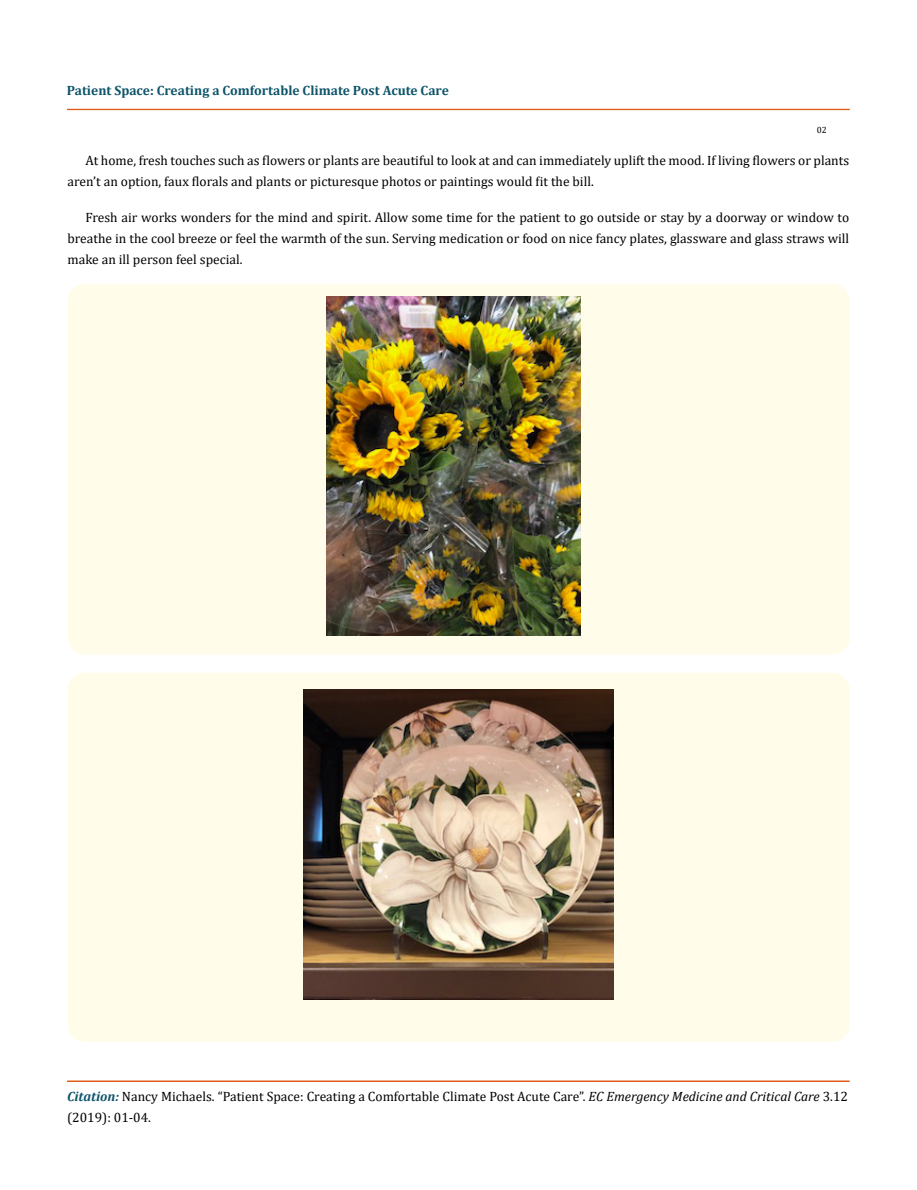
<style>
.page{position:relative;width:917px;height:1190px;background:#fff}
.page>*{position:absolute;margin:0;border:0;box-sizing:border-box;transform-origin:0 0}
.t1{font:13.5px/21px "Cambria";color:#000}
.t2{font:700 13.5px "Cambria";color:#0e546a}
.t3{font:9px "Cambria";color:#000}
.s1{font-weight:700;font-style:italic;color:#0e546a}
.s2{font-style:italic}
</style>
<div class="page">
<div style="left:67px;top:109px;width:782px;height:1px;border:1px solid #e05d1a"></div>
<div style="left:67px;top:1081px;width:782px;height:1px;border:1px solid #e05d1a"></div>
<div style="left:68px;top:284px;width:781px;height:370px;background:#fffde9;border-radius:18px"></div>
<img style="left:327px;top:297px;width:253px;height:338px">
<div style="left:68px;top:672px;width:781px;height:369px;background:#fffde9;border-radius:18px"></div>
<img style="left:304px;top:690px;width:309px;height:309px">
<p class="t2" style="left:67px;top:81px;width:383px">Patient Space: Creating a Comfortable Climate Post Acute Care</p>
<p class="t3" style="left:816px;top:124px;width:11px">02</p>
<p class="t1" style="left:68px;top:149px;width:783px;text-indent:18px">At home, fresh touches such as flowers or plants are beautiful to look at and can immediately uplift the mood. If living flowers or plants aren’t an option, faux florals and plants or picturesque photos or paintings would fit the bill.</p>
<p class="t1" style="left:68px;top:206px;width:783px;text-align:justify;text-indent:18px">Fresh air works wonders for the mind and spirit. Allow some time for the patient to go outside or stay by a doorway or window to breathe in the cool breeze or feel the warmth of the sun. Serving medication or food on nice fancy plates, glassware and glass straws will make an ill person feel special.</p>
<p class="t1" style="left:67px;top:1086px;width:782px"><span class="s1">Citation:</span> Nancy Michaels. “Patient Space: Creating a Comfortable Climate Post Acute Care”. <span class="s2">EC Emergency Medicine and Critical Care</span> 3.12 (2019): 01-04.</p>
</div>
